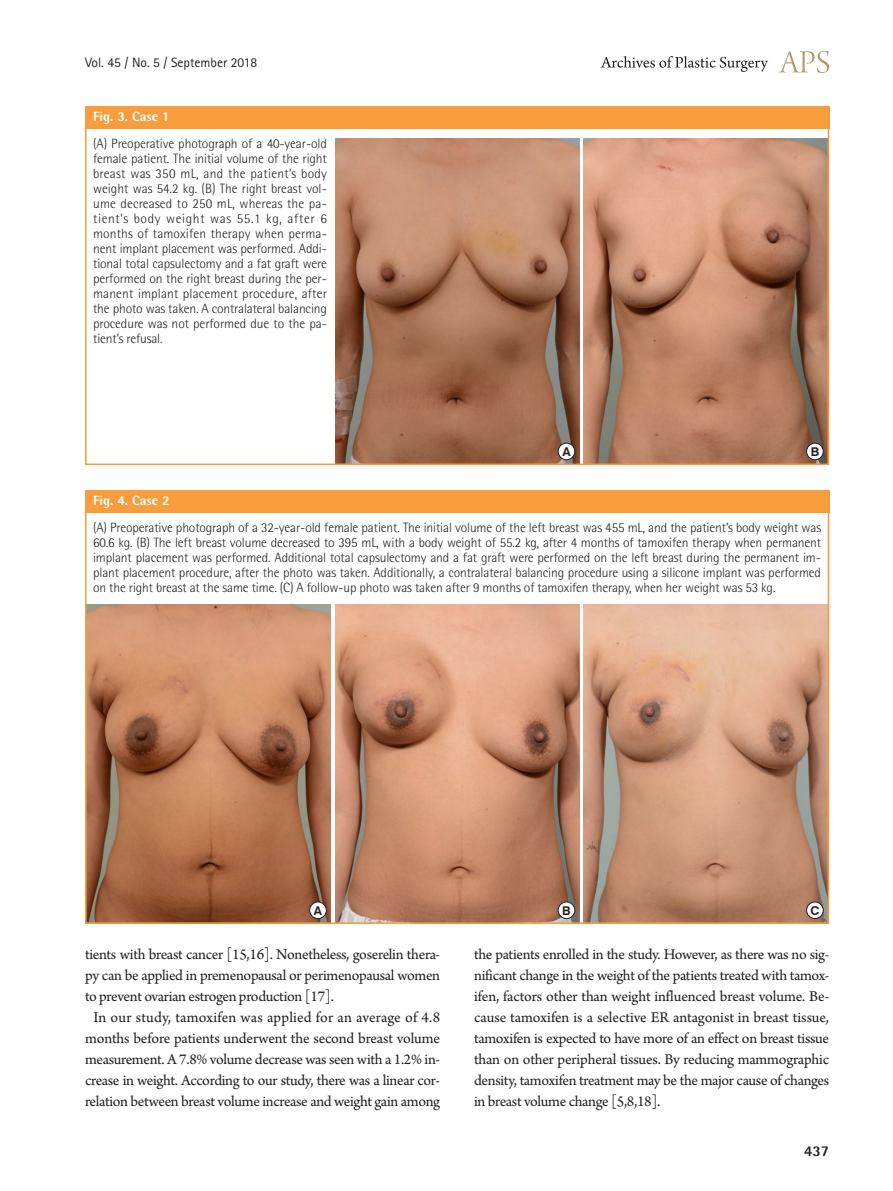
<style>
.page{position:relative;width:893px;height:1191px;background:#fff}
.page>*{position:absolute;margin:0;border:0;box-sizing:border-box;transform-origin:0 0}
.본문{font:15.75px/21px "Arno Pro";letter-spacing:-.02em;color:#231f20;text-align:justify}
.t1{font:800 15px "Rotis Semi Sans Std";color:#231f20}
.그림설명{font:300 13.5px/15px "Rotis Semi Sans Std";letter-spacing:-.01em;color:#231f20;text-align:justify}
.t2{font:13.5px "Rotis Sans Serif Std";color:#231f20}
.표그림제목{font:800 13.5px "Rotis Semi Sans Std";color:#fff}
.t3{font:700 12.15px "Swiss 721 BT";color:#231f20}
</style>
<div class="page">
<svg style="left:779px;top:51px;width:50px;height:22px"></svg>
<svg style="left:601px;top:56px;width:167px;height:16px"></svg>
<div style="left:85px;top:106px;width:744px;height:23px;background:#f89d3d"></div>
<img style="left:335px;top:138px;width:244px;height:324px">
<img style="left:583px;top:138px;width:243px;height:324px">
<div style="left:558px;top:443px;width:17px;height:17px;background:#fff;border-radius:50%"></div>
<div style="left:558px;top:443px;width:17px;height:17px;border:1px solid #231f20;border-radius:50%"></div>
<div style="left:807px;top:443px;width:16px;height:17px;background:#fff;border-radius:50%"></div>
<div style="left:806px;top:443px;width:17px;height:17px;border:1px solid #231f20;border-radius:50%"></div>
<div style="left:85px;top:106px;width:744px;height:359px;border:2px solid #f89d3d"></div>
<div style="left:85px;top:490px;width:744px;height:23px;background:#f89d3d"></div>
<img style="left:88px;top:604px;width:243px;height:317px">
<img style="left:335px;top:604px;width:244px;height:317px">
<img style="left:583px;top:604px;width:243px;height:317px">
<div style="left:310px;top:902px;width:16px;height:16px;background:#fff;border-radius:50%"></div>
<div style="left:309px;top:901px;width:17px;height:17px;border:1px solid #231f20;border-radius:50%"></div>
<div style="left:558px;top:902px;width:17px;height:16px;background:#fff;border-radius:50%"></div>
<div style="left:558px;top:901px;width:17px;height:17px;border:1px solid #231f20;border-radius:50%"></div>
<div style="left:807px;top:902px;width:16px;height:16px;background:#fff;border-radius:50%"></div>
<div style="left:806px;top:901px;width:17px;height:17px;border:1px solid #231f20;border-radius:50%"></div>
<div style="left:85px;top:490px;width:744px;height:434px;border:2px solid #f89d3d"></div>
<p class="t2" style="left:85px;top:54px;width:174px">Vol. 45 / No. 5 / September 2018</p>
<p class="표그림제목" style="left:93px;top:108px;width:78px">Fig. 3. Case 1</p>
<p class="그림설명" style="left:93px;top:136px;width:235px">(A) Preoperative photograph of a 40-year-old female patient. The initial volume of the right breast was 350 mL, and the patient’s body weight was 54.2 kg. (B) The right breast vol&shy;ume decreased to 250 mL, whereas the pa&shy;tient’s body weight was 55.1 kg, after 6 months of tamoxifen therapy when perma&shy;nent implant placement was performed. Addi&shy;tional total capsulectomy and a fat graft were performed on the right breast during the per&shy;manent implant placement procedure, after the photo was taken. A contralateral balancing procedure was not performed due to the pa&shy;tient’s refusal.</p>
<p class="t3" style="left:562px;top:444px;width:10px">A</p>
<p class="t3" style="left:811px;top:444px;width:10px">B</p>
<p class="표그림제목" style="left:93px;top:492px;width:78px">Fig. 4. Case 2</p>
<p class="그림설명" style="left:93px;top:520px;width:730px">(A) Preoperative photograph of a 32-year-old female patient. The initial volume of the left breast was 455 mL, and the patient’s body weight was 60.6 kg. (B) The left breast volume decreased to 395 mL, with a body weight of 55.2 kg, after 4 months of tamoxifen therapy when permanent implant placement was performed. Additional total capsulectomy and a fat graft were performed on the left breast during the permanent im&shy;plant placement procedure, after the photo was taken. Additionally, a contralateral balancing procedure using a silicone implant was performed on the right breast at the same time. (C) A follow-up photo was taken after 9 months of tamoxifen therapy, when her weight was 53 kg.</p>
<p class="t3" style="left:314px;top:902px;width:10px">A</p>
<p class="t3" style="left:562px;top:902px;width:10px">B</p>
<p class="t3" style="left:810px;top:902px;width:10px">C</p>
<p class="본문" style="left:85px;top:945px;width:357px">tients with breast cancer [15,16]. Nonetheless, goserelin thera&shy;py can be applied in premenopausal or perimenopausal women to prevent ovarian estrogen production [17].</p>
<p class="본문" style="left:85px;top:1008px;width:357px;text-align:center">In our study, tamoxifen was applied for an average of 4.8 months before patients underwent the second breast volume measurement. A 7.8% volume decrease was seen with a 1.2% in&shy;crease in weight. According to our study, there was a linear cor&shy;relation between breast volume increase and weight gain among</p>
<p class="본문" style="left:474px;top:945px;width:357px">the patients enrolled in the study. However, as there was no sig&shy;nificant change in the weight of the patients treated with tamox&shy;ifen, factors other than weight influenced breast volume. Be&shy;cause tamoxifen is a selective ER antagonist in breast tissue, tamoxifen is expected to have more of an effect on breast tissue than on other peripheral tissues. By reducing mammographic density, tamoxifen treatment may be the major cause of changes in breast volume change [5,8,18].</p>
<p class="t1" style="left:804px;top:1141px;width:27px">437</p>
</div>
